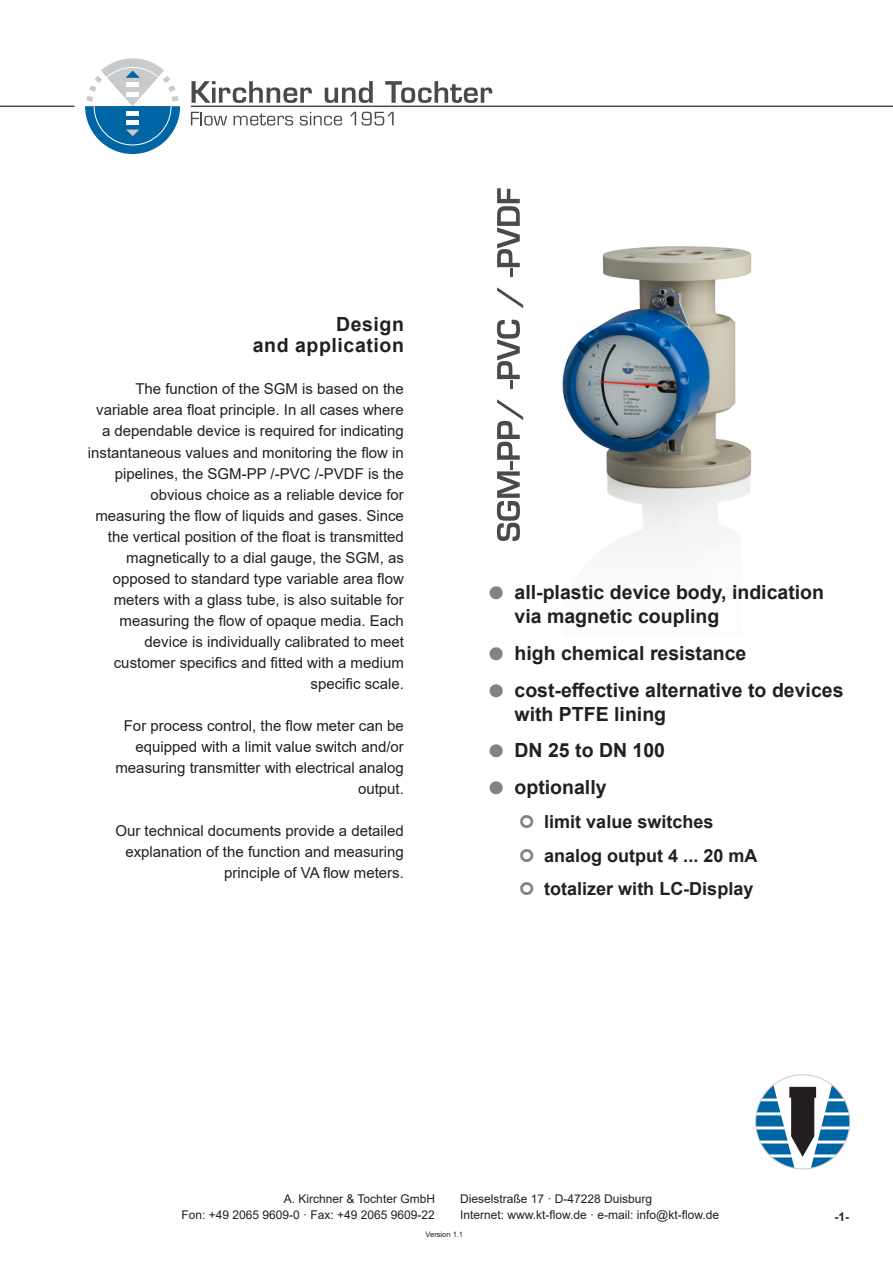
<style>
.page{position:relative;width:893px;height:1263px;background:#fff}
.page>*{position:absolute;margin:0;border:0;box-sizing:border-box;transform-origin:0 0}
.Aufzählung{font:700 19.5px/24px "Arial";color:#231f20}
.Spaltenü__Rechtsbünd{font:700 19.5px/21px "Arial";letter-spacing:.03em;color:#231f20;text-align:right}
.Aufzählung_2_Ebene{font:700 18px "Arial";color:#231f20}
.Fließtext_rechtsbünd{font:15px/21px "Arial";color:#231f20;text-align:right}
.Adressangaben{font:12px "Arial";color:#231f20}
.Seitenzahl{font:700 12px "Arial";color:#231f20}
.Version{font:7.5px "Arial";color:#231f20}
.s1{color:#808285}
</style>
<div class="page">
<hr style="left:191px;top:106px;width:702px;height:1px;background:#494a4b">
<svg style="left:755px;top:1085px;width:95px;height:83px"></svg>
<svg style="left:192px;top:81px;width:120px;height:22px"></svg>
<svg style="left:325px;top:81px;width:48px;height:22px"></svg>
<svg style="left:385px;top:81px;width:107px;height:22px"></svg>
<svg style="left:85px;top:58px;width:96px;height:96px"></svg>
<div style="left:126px;top:120px;width:13px;height:5px;background:#fff"></div>
<hr style="left:126px;top:83px;width:13px;height:4px;background:#fff">
<div style="left:126px;top:92px;width:13px;height:5px;background:#fff"></div>
<hr style="left:126px;top:111px;width:13px;height:4px;background:#fff">
<svg style="left:191px;top:112px;width:36px;height:14px"></svg>
<svg style="left:234px;top:114px;width:59px;height:12px"></svg>
<svg style="left:300px;top:112px;width:42px;height:14px"></svg>
<svg style="left:350px;top:112px;width:6px;height:13px"></svg>
<svg style="left:362px;top:112px;width:32px;height:14px"></svg>
<hr style="left:0;top:106px;width:74px;height:1px;background:#494a4b">
<img style="left:511px;top:246px;width:241px;height:303px">
<svg style="left:497px;top:399px;width:26px;height:142px"></svg>
<svg style="left:497px;top:320px;width:23px;height:69px"></svg>
<svg style="left:497px;top:287px;width:26px;height:21px"></svg>
<svg style="left:497px;top:188px;width:23px;height:89px"></svg>
<p class="Spaltenü__Rechtsbünd" style="left:253px;top:314px;width:153px">Design<br>and application</p>
<p class="Fließtext_rechtsbünd" style="left:88px;top:379px;width:318px">The function of the SGM is based on the variable area float principle. In all cases where a dependable device is required for indicating instantaneous values and monitoring the flow in pipelines, the SGM-PP /-PVC /-PVDF is the obvious choice as a reliable device for measuring the flow of liquids and gases. Since the vertical position of the float is transmitted magnetically to a dial gauge, the SGM, as opposed to standard type variable area flow meters with a glass tube, is also suitable for measuring the flow of opaque media. Each device is individually calibrated to meet customer specifics and fitted with a medium specific scale.</p>
<p class="Fließtext_rechtsbünd" style="left:115px;top:715px;width:290px">For process control, the flow meter can be equipped with a limit value switch and/or measuring transmitter with electrical analog output.</p>
<p class="Fließtext_rechtsbünd" style="left:115px;top:820px;width:290px">Our technical documents provide a detailed explanation of the function and measuring principle of VA flow meters.</p>
<p class="Aufzählung" style="left:514px;top:580px;width:311px;text-indent:-26px"><span class="s1">●</span> all-plastic device body, indication via magnetic coupling</p>
<p class="Aufzählung" style="left:489px;top:641px;width:259px"><span class="s1">●</span> high chemical resistance</p>
<p class="Aufzählung" style="left:514px;top:678px;width:330px;text-indent:-26px"><span class="s1">●</span> cost-effective alternative to devices with PTFE lining</p>
<p class="Aufzählung" style="left:489px;top:739px;width:178px"><span class="s1">●</span> DN 25 to DN 100</p>
<p class="Aufzählung" style="left:489px;top:775px;width:119px"><span class="s1">●</span> optionally</p>
<p class="Aufzählung_2_Ebene" style="left:544px;top:809px;width:171px">limit value switches</p>
<p class="Aufzählung_2_Ebene" style="left:544px;top:842px;width:215px">analog output 4 ... 20 mA</p>
<p class="Aufzählung_2_Ebene" style="left:544px;top:876px;width:211px">totalizer with LC-Display</p>
<p class="Adressangaben" style="left:284px;top:1190px;width:153px">A. Kirchner &amp; Tochter GmbH</p>
<p class="Adressangaben" style="left:181px;top:1207px;width:255px">Fon: +49 2065 9609-0 · Fax: +49 2065 9609-22</p>
<p class="Version" style="left:426px;top:1229px;width:39px">Version 1.1</p>
<p class="Adressangaben" style="left:460px;top:1190px;width:194px">Dieselstraße 17 · D-47228 Duisburg</p>
<p class="Adressangaben" style="left:460px;top:1207px;width:260px">Internet: www.kt-flow.de · e-mail: info@kt-flow.de</p>
<p class="Seitenzahl" style="left:834px;top:1208px;width:16px">-1-</p>
</div>
